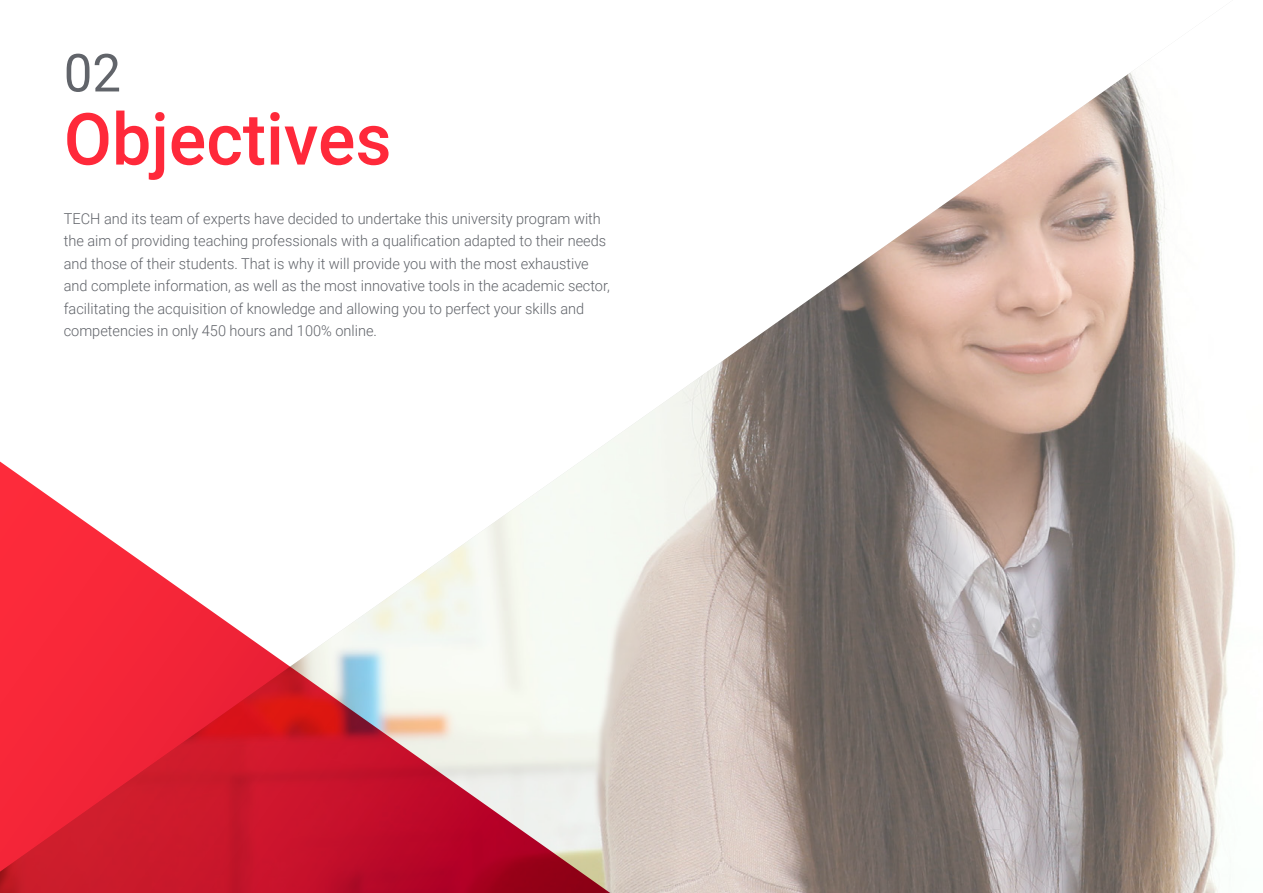
<style>
.page{position:relative;width:1263px;height:893px;background:#fff}
.page>*{position:absolute;margin:0;border:0;box-sizing:border-box;transform-origin:0 0}
.t1{font:500 72px "Roboto";color:#ff293a}
.t2{font:52.5px "Roboto";color:#61646a}
.t3{font:300 15px/22.5px "Roboto";color:#61646a}
</style>
<div class="page">
<img style="left:603px;top:72px;width:632px;height:821px">
<svg style="left:0;top:446px;width:640px;height:447px"></svg>
<h2 class="t2" style="left:64px;top:36px;width:59px">02</h2>
<h1 class="t1" style="left:64px;top:89px;width:329px">Objectives</h1>
<p class="t3" style="left:64px;top:207px;width:548px">TECH and its team of experts have decided to undertake this university program with the aim of providing teaching professionals with a qualification adapted to their needs and those of their students. That is why it will provide you with the most exhaustive and complete information, as well as the most innovative tools in the academic sector, facilitating the acquisition of knowledge and allowing you to perfect your skills and competencies in only 450 hours and 100% online.</p>
</div>
